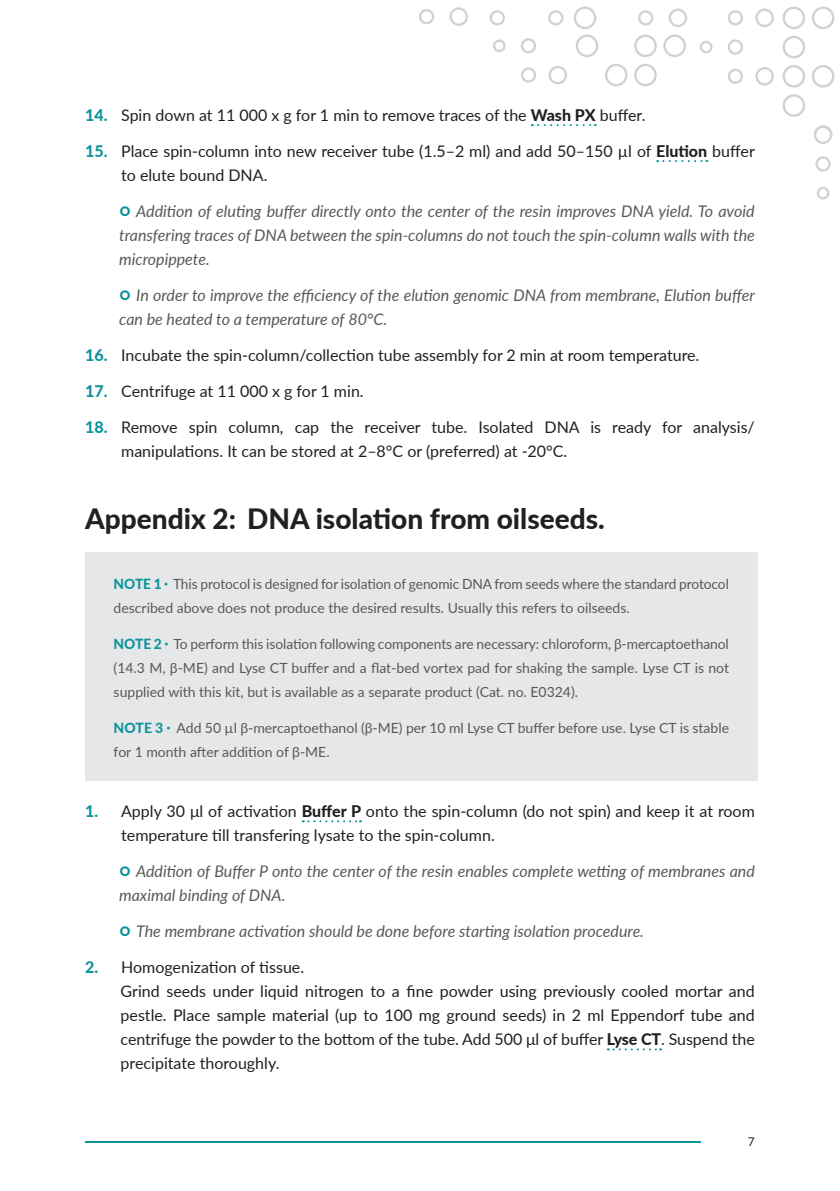
<style>
.page{position:relative;width:840px;height:1191px;background:#fff}
.page>*{position:absolute;margin:0;border:0;box-sizing:border-box;transform-origin:0 0}
.Nagłówek_1_B_TOC{font:800 28px "Lato";color:#231f20}
.akapit_w_punkcie{font:16px/24px "Lato";color:#231f20}
.t1{font:italic 16px/24px "Lato";color:#57585a}
.nota_szara{font:14px/24px "Lato";color:#57585a}
.t2{font:12px "Lato";color:#231f20}
.s1{font-weight:800;color:#0e949c}
.s2{font-weight:800}
.s3{font-weight:800;font-style:normal;font-size:18px;color:#0e949c}
</style>
<div class="page">
<hr style="left:85px;top:1141px;width:615px;height:2px;background:#0e949c">
<svg style="left:812px;top:7px;width:21px;height:22px"></svg>
<svg style="left:812px;top:65px;width:21px;height:23px"></svg>
<svg style="left:782px;top:94px;width:22px;height:23px"></svg>
<svg style="left:782px;top:65px;width:22px;height:23px"></svg>
<svg style="left:755px;top:67px;width:18px;height:19px"></svg>
<svg style="left:755px;top:9px;width:18px;height:18px"></svg>
<svg style="left:668px;top:9px;width:18px;height:18px"></svg>
<svg style="left:638px;top:10px;width:15px;height:16px"></svg>
<svg style="left:548px;top:10px;width:15px;height:16px"></svg>
<svg style="left:489px;top:10px;width:15px;height:16px"></svg>
<svg style="left:727px;top:10px;width:15px;height:16px"></svg>
<svg style="left:727px;top:39px;width:15px;height:16px"></svg>
<svg style="left:727px;top:69px;width:15px;height:15px"></svg>
<svg style="left:700px;top:41px;width:12px;height:12px"></svg>
<svg style="left:782px;top:36px;width:22px;height:22px"></svg>
<svg style="left:782px;top:7px;width:22px;height:22px"></svg>
<svg style="left:815px;top:156px;width:15px;height:16px"></svg>
<svg style="left:816px;top:187px;width:13px;height:12px"></svg>
<svg style="left:573px;top:7px;width:23px;height:22px"></svg>
<svg style="left:813px;top:125px;width:18px;height:19px"></svg>
<svg style="left:449px;top:7px;width:19px;height:19px"></svg>
<svg style="left:605px;top:64px;width:22px;height:22px"></svg>
<svg style="left:548px;top:66px;width:18px;height:18px"></svg>
<svg style="left:521px;top:38px;width:15px;height:15px"></svg>
<svg style="left:521px;top:67px;width:15px;height:16px"></svg>
<svg style="left:493px;top:39px;width:12px;height:13px"></svg>
<svg style="left:575px;top:35px;width:23px;height:22px"></svg>
<svg style="left:634px;top:35px;width:22px;height:22px"></svg>
<svg style="left:634px;top:64px;width:22px;height:22px"></svg>
<svg style="left:663px;top:35px;width:22px;height:22px"></svg>
<svg style="left:419px;top:9px;width:15px;height:15px"></svg>
<svg style="left:538px;top:124px;width:57px;height:2px"></svg>
<svg style="left:663px;top:160px;width:44px;height:2px"></svg>
<svg style="left:302px;top:820px;width:59px;height:2px"></svg>
<svg style="left:607px;top:1048px;width:53px;height:2px"></svg>
<div style="left:85px;top:552px;width:672px;height:228px;background:#e6e7e9"></div>
<p class="akapit_w_punkcie" style="left:85px;top:103px;width:561px"><span class="s1">14.</span> Spin down at 11 000 x g for 1 min to remove traces of the <span class="s2">Wash PX</span> buffer.</p>
<p class="akapit_w_punkcie" style="left:121px;top:139px;width:634px;text-indent:-36px"><span class="s1">15.</span> Place spin‑column into new receiver tube (1.5–2 ml) and add 50–150 µl of <span class="s2">Elution</span> buffer to elute bound DNA.</p>
<p class="t1" style="left:119px;top:199px;width:636px;text-align:justify"><span class="s3">○</span> Addition of eluting buffer directly onto the center of the resin improves DNA yield. To avoid transfering traces of DNA between the spin‑columns do not touch the spin‑column walls with the micropippete.</p>
<p class="t1" style="left:119px;top:283px;width:636px"><span class="s3">○</span> In order to improve the efficiency of the elution genomic DNA from membrane, Elution buffer can be heated to a temperature of 80°C.</p>
<p class="akapit_w_punkcie" style="left:85px;top:343px;width:615px"><span class="s1">16.</span> Incubate the spin‑column/collection tube assembly for 2 min at room temperature.</p>
<p class="akapit_w_punkcie" style="left:85px;top:379px;width:280px"><span class="s1">17.</span> Centrifuge at 11 000 x g for 1 min.</p>
<p class="akapit_w_punkcie" style="left:121px;top:415px;width:634px;text-indent:-36px"><span class="s1">18.</span> Remove spin column, cap the receiver tube. Isolated DNA is ready for analysis/ manipulations. It can be stored at 2–8°C or (preferred) at -20°C.</p>
<p class="Nagłówek_1_B_TOC" style="left:85px;top:498px;width:521px">Appendix 2: DNA isolation from oilseeds.</p>
<p class="nota_szara" style="left:114px;top:571px;width:616px"><span class="s1">NOTE 1 ·</span> This protocol is designed for isolation of genomic DNA from seeds where the standard protocol described above does not produce the desired results. Usually this refers to oilseeds.</p>
<p class="nota_szara" style="left:114px;top:631px;width:616px;text-align:justify"><span class="s1">NOTE 2 ·</span> To perform this isolation following components are necessary: chloroform, β-mercaptoethanol (14.3 M, β-ME) and Lyse CT buffer and a flat-bed vortex pad for shaking the sample. Lyse CT is not supplied with this kit, but is available as a separate product (Cat. no. E0324).</p>
<p class="nota_szara" style="left:114px;top:715px;width:616px"><span class="s1">NOTE 3 ·</span> Add 50 µl β‑mercaptoethanol (β‑ME) per 10 ml Lyse CT buffer before use. Lyse CT is stable for 1 month after addition of β‑ME.</p>
<p class="akapit_w_punkcie" style="left:121px;top:799px;width:634px;text-indent:-36px"><span class="s1">1.</span> Apply 30 μl of activation <span class="s2">Buffer P</span> onto the spin-column (do not spin) and keep it at room temperature till transfering lysate to the spin-column.</p>
<p class="t1" style="left:119px;top:859px;width:636px"><span class="s3">○</span> Addition of Buffer P onto the center of the resin enables complete wetting of membranes and maximal binding of DNA.</p>
<p class="t1" style="left:119px;top:919px;width:526px"><span class="s3">○</span> The membrane activation should be done before starting isolation procedure.</p>
<p class="akapit_w_punkcie" style="left:85px;top:955px;width:220px"><span class="s1">2.</span> Homogenization of tissue.</p>
<p class="akapit_w_punkcie" style="left:120px;top:979px;width:635px;text-align:justify">Grind seeds under liquid nitrogen to a fine powder using previously cooled mortar and pestle. Place sample material (up to 100 mg ground seeds) in 2 ml Eppendorf tube and centrifuge the powder to the bottom of the tube. Add 500 μl of buffer <span class="s2">Lyse CT</span>. Suspend the precipitate thoroughly.</p>
<p class="t2" style="left:747px;top:1133px;width:8px">7</p>
</div>
